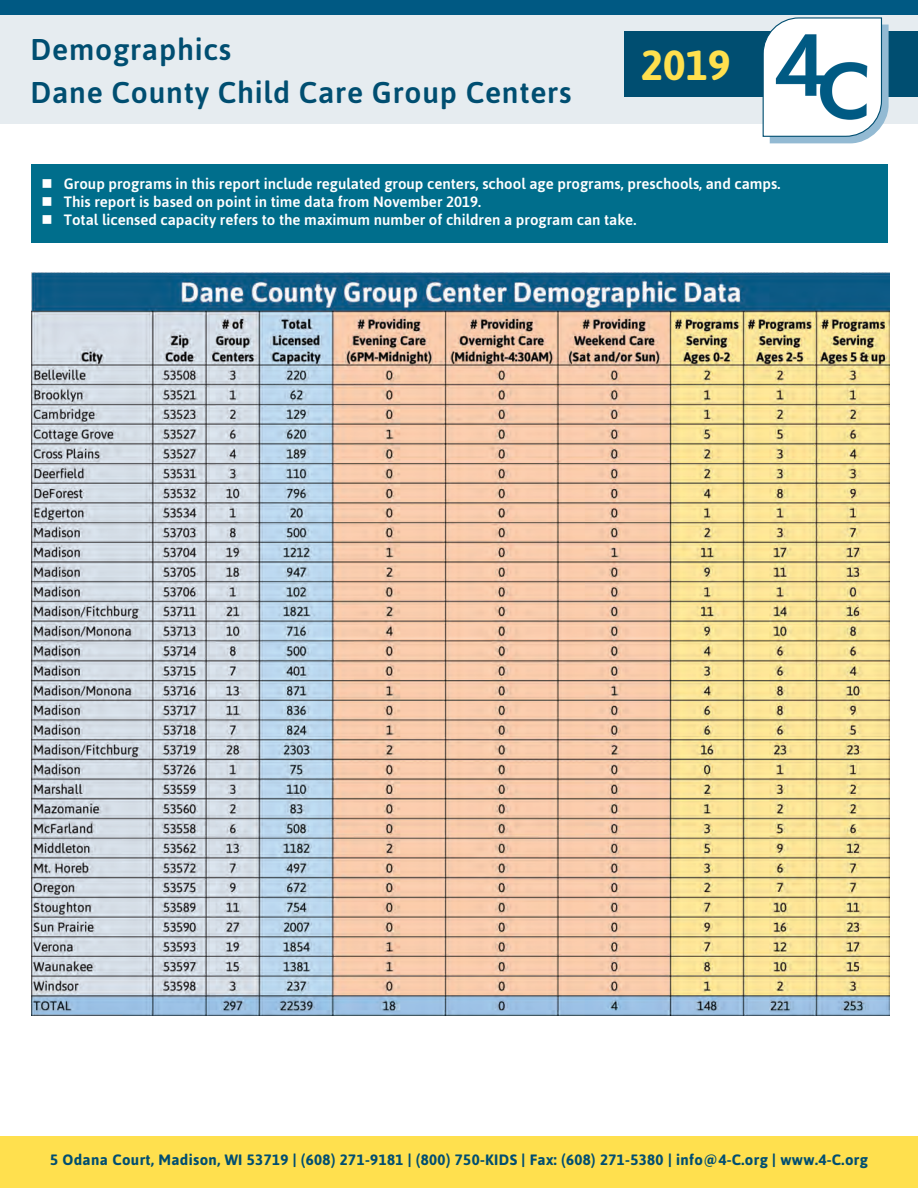
<style>
.page{position:relative;width:918px;height:1188px;background:#fff}
.page>*{position:absolute;margin:0;border:0;box-sizing:border-box;transform-origin:0 0}
.t1{font:700 42px "Asap";color:#ffe04e}
.t2{font:500 30px "Asap";letter-spacing:.025em;color:#004e71}
.t3{font:500 15px "Asap";color:#fff}
.t4{font:700 15px "Asap";letter-spacing:.025em;color:#004e71}
</style>
<div class="page">
<div style="left:0;top:14px;width:918px;height:110px;background:#e6ecf0"></div>
<div style="left:0;top:0;width:918px;height:14px;background:#005983"></div>
<div style="left:625px;top:31px;width:293px;height:66px;background:#004e71"></div>
<div style="left:0;top:1137px;width:918px;height:51px;background:#ffe04e"></div>
<svg style="left:762px;top:17px;width:127px;height:126px"></svg>
<img style="left:776px;top:34px;width:92px;height:87px">
<img style="left:31px;top:273px;width:858px;height:742px">
<div style="left:31px;top:165px;width:857px;height:78px;background:#006e8c"></div>
<p class="t2" style="left:31px;top:30px;width:202px">Demographics</p>
<p class="t2" style="left:31px;top:73px;width:542px">Dane County Child Care Group Centers</p>
<p class="t1" style="left:641px;top:37px;width:91px">2019</p>
<p class="t3" style="left:41px;top:174px;width:740px">■ Group programs in this report include regulated group centers, school age programs, preschools, and camps.</p>
<p class="t3" style="left:41px;top:192px;width:441px">■ This report is based on point in time data from November 2019.</p>
<p class="t3" style="left:41px;top:210px;width:596px">■ Total licensed capacity refers to the maximum number of children a program can take.</p>
<p class="t4" style="left:50px;top:1149px;width:819px">5 Odana Court, Madison, WI 53719 | (608) 271-9181 | (800) 750-KIDS | Fax: (608) 271-5380 | info@4-C.org | www.4-C.org</p>
</div>
